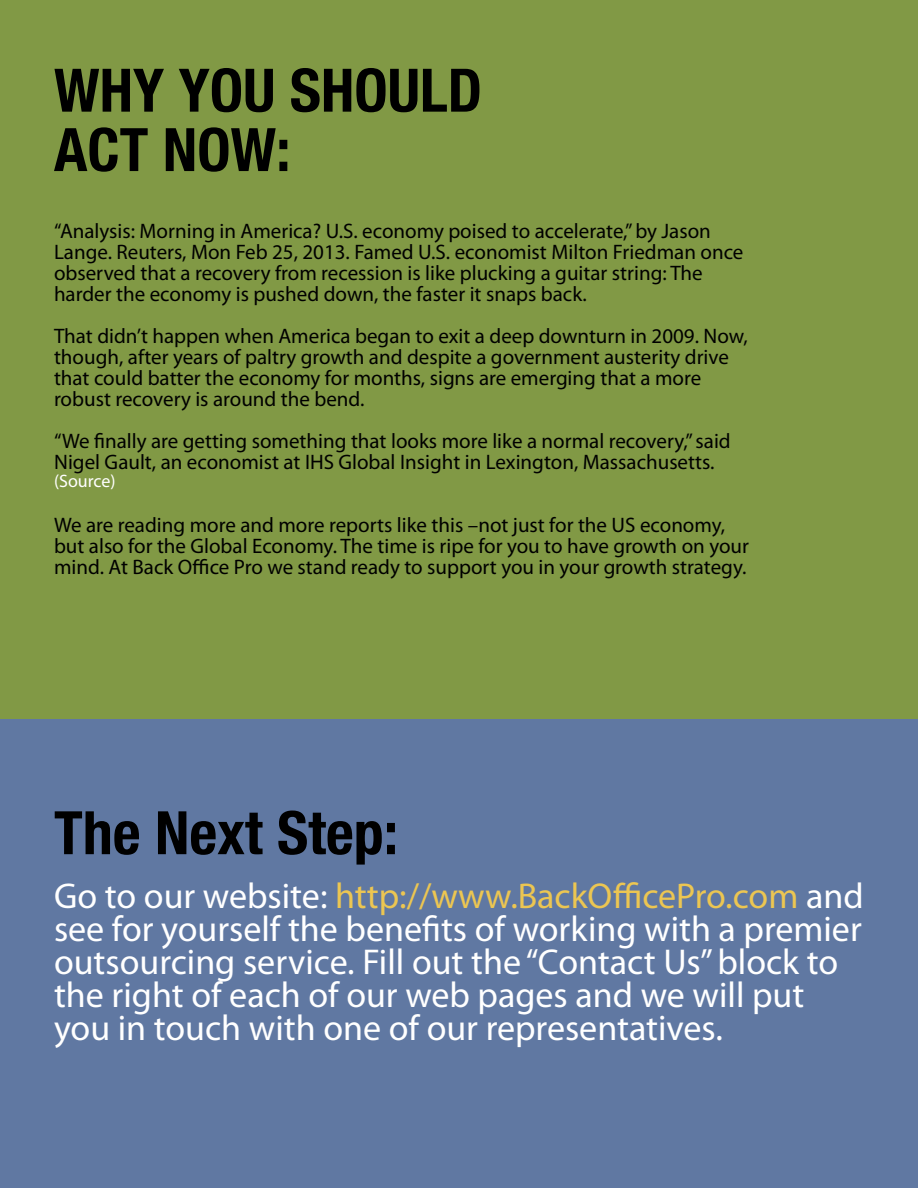
<style>
.page{position:relative;width:918px;height:1188px;background:#fff}
.page>*{position:absolute;margin:0;border:0;box-sizing:border-box;transform-origin:0 0}
.t1{font:700 condensed 60px/59.4px "Helvetica Neue";color:#000}
.t2{font:36px/33px "Myriad Pro";color:#fff}
.t3{font:21px/21px "Myriad Pro";color:#000}
.t4{font:18px "Myriad Pro";color:#fff}
.s1{color:#ecc652}
</style>
<div class="page">
<div style="left:0;top:0;width:918px;height:719px;background:#819945"></div>
<div style="left:0;top:719px;width:918px;height:469px;background:#6078a2"></div>
<h1 class="t1" style="left:54px;top:60px;width:430px">WHY YOU SHOULD<br>ACT NOW:</h1>
<p class="t3" style="left:54px;top:220px;width:691px">“Analysis: Morning in America? U.S. economy poised to accelerate,” by Jason Lange. Reuters, Mon Feb 25, 2013. Famed U.S. economist Milton Friedman once observed that a recovery from recession is like plucking a guitar string: The harder the economy is pushed down, the faster it snaps back.</p>
<p class="t3" style="left:54px;top:325px;width:695px">That didn’t happen when America began to exit a deep downturn in 2009. Now, though, after years of paltry growth and despite a government austerity drive that could batter the economy for months, signs are emerging that a more robust recovery is around the bend.</p>
<p class="t3" style="left:54px;top:430px;width:678px">“We finally are getting something that looks more like a normal recovery,” said<br>Nigel Gault, an economist at IHS Global Insight in Lexington, Massachusetts.</p>
<p class="t4" style="left:54px;top:470px;width:63px">(Source)</p>
<p class="t3" style="left:54px;top:514px;width:697px">We are reading more and more reports like this –not just for the US economy, but also for the Global Economy. The time is ripe for you to have growth on your mind. At Back Office Pro we stand ready to support you in your growth strategy.</p>
<h1 class="t1" style="left:54px;top:802px;width:346px">The Next Step:</h1>
<p class="t2" style="left:54px;top:879px;width:811px">Go to our website: <span class="s1">http://www.BackOfficePro.com</span> and see for yourself the benefits of working with a premier outsourcing service. Fill out the “Contact Us” block to the right of each of our web pages and we will put you in touch with one of our representatives.</p>
</div>
